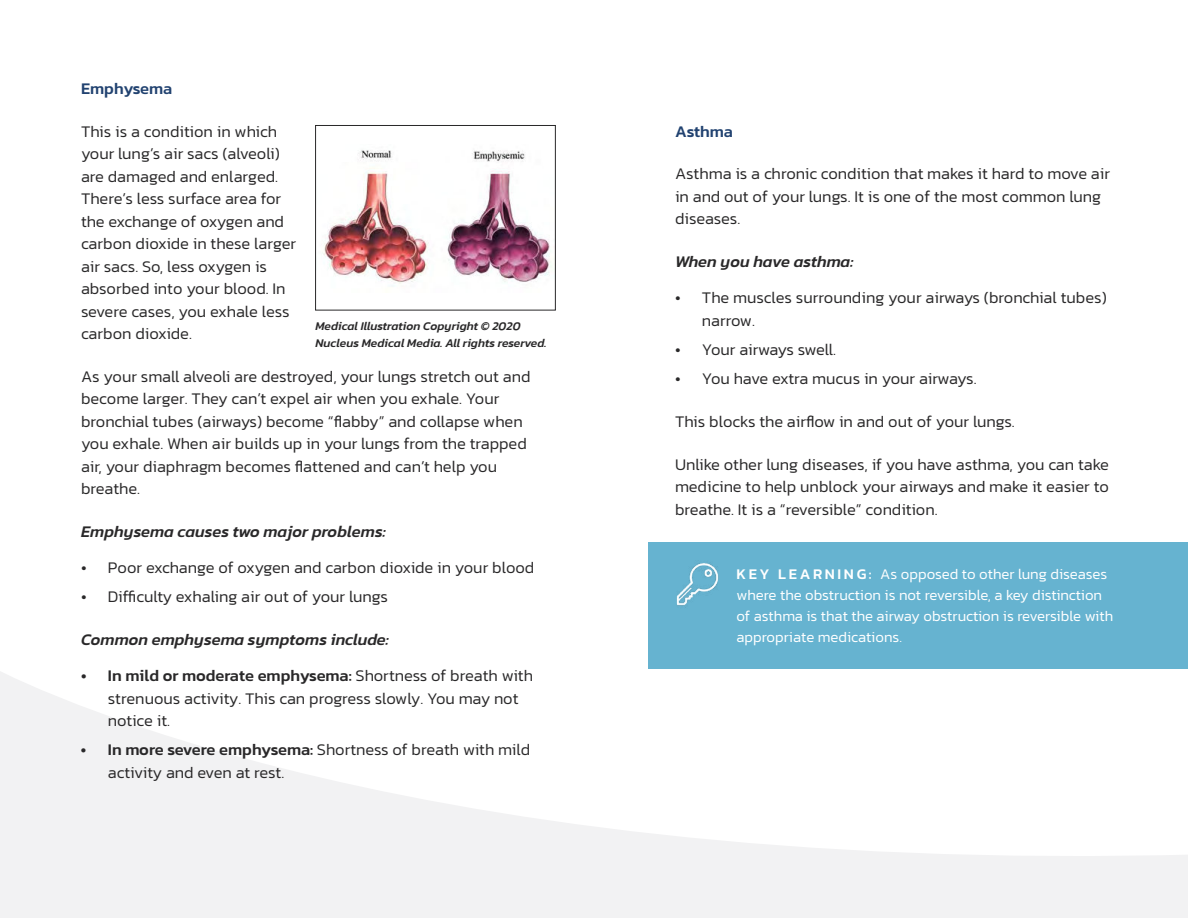
<style>
.page{position:relative;width:1188px;height:918px;background:#fff}
.page>*{position:absolute;margin:0;border:0;box-sizing:border-box;transform-origin:0 0}
.t1{font:300 16.5px/22.5px "Kanit";color:#292829}
.t2{font:italic 500 16.5px "Kanit";color:#292829}
.t3{font:300 16.5px "Kanit";letter-spacing:-.035em;color:#292829}
.t4{font:500 16.5px "Kanit";color:#214270}
.t5{font:300 15px/21px "Kanit";color:#fff}
.t6{font:italic 500 12px/16.5px "Kanit";color:#292829}
.s1{font-weight:500}
</style>
<div class="page">
<svg style="left:0;top:672px;width:1188px;height:246px"></svg>
<div style="left:648px;top:542px;width:540px;height:127px;background:#66b3d0"></div>
<img style="left:323px;top:150px;width:229px;height:136px">
<div style="left:315px;top:125px;width:241px;height:185px;border:1px solid #292829"></div>
<img style="left:676px;top:563px;width:43px;height:45px">
<p class="t4" style="left:81px;top:82px;width:93px">Emphysema</p>
<p class="t1" style="left:81px;top:121px;width:217px">This is a condition in which your lung’s air sacs (alveoli) are damaged and enlarged.<br>There’s less surface area for the exchange of oxygen and carbon dioxide in these larger air sacs. So, less oxygen is absorbed into your blood. In severe cases, you exhale less carbon dioxide.</p>
<p class="t1" style="left:81px;top:367px;width:451px">As your small alveoli are destroyed, your lungs stretch out and become larger. They can’t expel air when you exhale. Your bronchial tubes (airways) become “flabby” and collapse when you exhale. When air builds up in your lungs from the trapped air, your diaphragm becomes flattened and can’t help you breathe.</p>
<p class="t2" style="left:81px;top:525px;width:306px">Emphysema causes two major problems:</p>
<p class="t1" style="left:81px;top:558px;width:455px">• Poor exchange of oxygen and carbon dioxide in your blood</p>
<p class="t1" style="left:81px;top:587px;width:309px">• Difficulty exhaling air out of your lungs</p>
<p class="t2" style="left:81px;top:633px;width:310px">Common emphysema symptoms include:</p>
<p class="t1" style="left:108px;top:666px;width:427px;text-indent:-27px"><span class="s1">• In mild or moderate emphysema:</span> Shortness of breath with strenuous activity. This can progress slowly. You may not notice it.</p>
<p class="t1" style="left:108px;top:740px;width:424px;text-indent:-27px"><span class="s1">• In more severe emphysema:</span> Shortness of breath with mild activity and even at rest.</p>
<p class="t6" style="left:315px;top:319px;width:233px">Medical Illustration Copyright © 2020<br>Nucleus Medical Media. All rights reserved.</p>
<p class="t4" style="left:675px;top:125px;width:60px">Asthma</p>
<p class="t1" style="left:675px;top:164px;width:437px">Asthma is a chronic condition that makes it hard to move air in and out of your lungs. It is one of the most common lung diseases.</p>
<p class="t2" style="left:675px;top:255px;width:180px">When you have asthma:</p>
<p class="t1" style="left:702px;top:288px;width:406px;text-indent:-27px">• The muscles surrounding your airways (bronchial tubes) narrow.</p>
<p class="t3" style="left:675px;top:343px;width:162px">• Your airways swell.</p>
<p class="t1" style="left:675px;top:369px;width:303px">• You have extra mucus in your airways.</p>
<p class="t1" style="left:675px;top:410px;width:341px">This blocks the airflow in and out of your lungs.</p>
<p class="t1" style="left:675px;top:454px;width:436px;text-align:justify">Unlike other lung diseases, if you have asthma, you can take medicine to help unblock your airways and make it easier to breathe. It is a “reversible” condition.</p>
<p class="t5" style="left:736px;top:565px;width:378px"><span class="s1">K E Y L E A R N I N G :</span> As opposed to other lung diseases where the obstruction is not reversible, a key distinction of asthma is that the airway obstruction is reversible with appropriate medications.</p>
</div>
